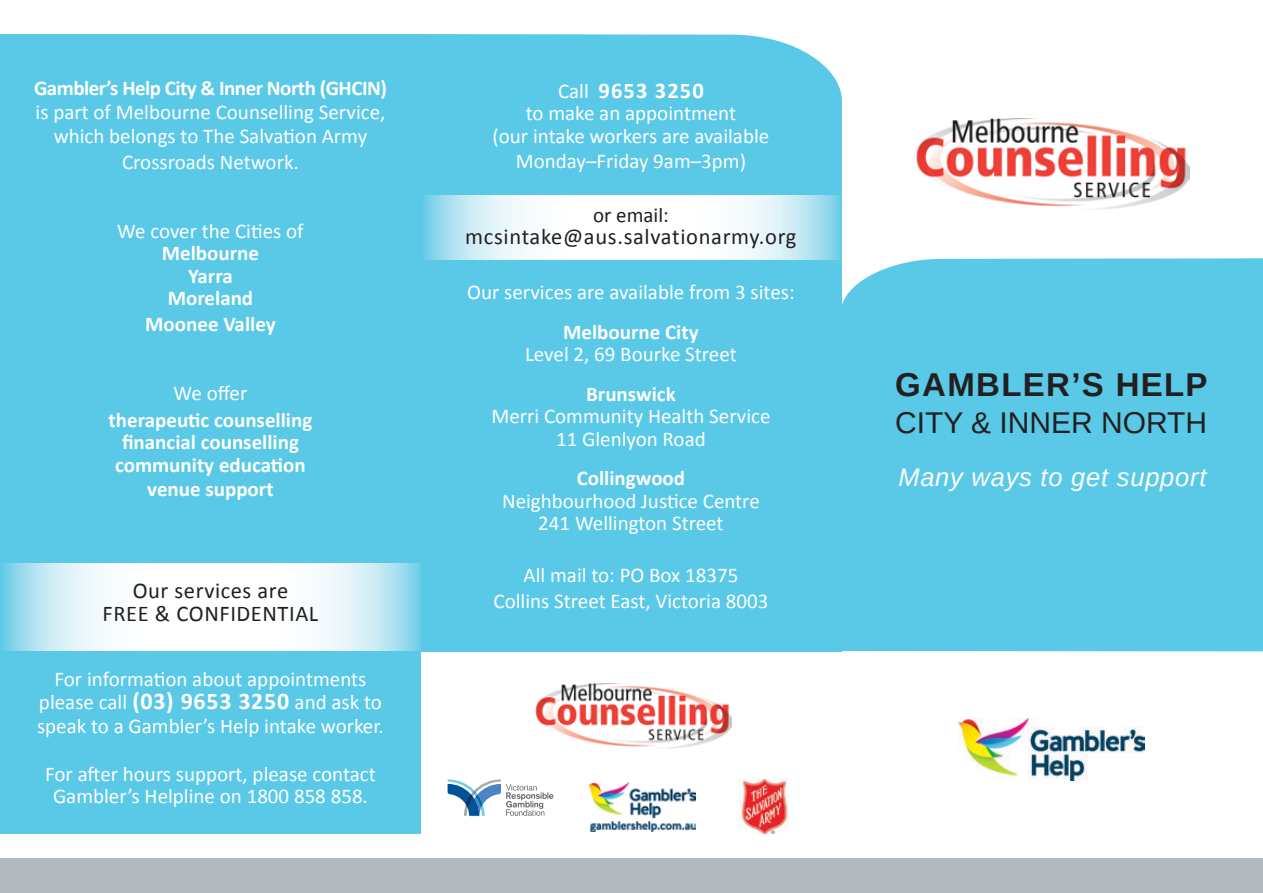
<style>
.page{position:relative;width:1263px;height:893px;background:#fff}
.page>*{position:absolute;margin:0;border:0;box-sizing:border-box;transform-origin:0 0}
.t1{font:700 33px "Arimo";letter-spacing:.04em;color:#231f20}
.t2{font:30px "Arimo";color:#231f20}
.t3{font:italic 25.5px "Arimo";letter-spacing:.03em;color:#fff}
.t4{font:22.5px/23.4px "Calibri";letter-spacing:.025em;color:#231f20;text-align:center}
.t5{font:700 22.5px "Calibri";letter-spacing:.05em;color:#fff}
.t6{font:21px/22.5px "Calibri";color:#fff;text-align:center}
.t7{font:700 21px/23px "Calibri";color:#fff;text-align:center}
.t8{font:700 21px "Calibri";letter-spacing:-.025em;color:#fff}
.t9{font:21px "Calibri";color:#231f20}
.s1{font-weight:700;font-size:24px}
.s2{font-weight:400;font-size:21px}
</style>
<div class="page">
<div style="left:421px;top:34px;width:421px;height:618px;background:#59c9e7"></div>
<div style="left:0;top:34px;width:421px;height:799px;background:#59c9e7"></div>
<div style="left:839px;top:257px;width:424px;height:395px;background:#59c9e7"></div>
<svg style="left:448px;top:779px;width:105px;height:37px"></svg>
<img style="left:737px;top:779px;width:51px;height:55px">
<img style="left:589px;top:782px;width:106px;height:49px">
<img style="left:535px;top:684px;width:196px;height:65px">
<svg style="left:421px;top:196px;width:419px;height:63px"></svg>
<svg style="left:4px;top:563px;width:416px;height:88px;background:#e2f4fa"></svg>
<img style="left:915px;top:118px;width:274px;height:91px">
<div style="left:0;top:859px;width:1263px;height:34px;background:#b2bac0"></div>
<img style="left:959px;top:719px;width:185px;height:61px">
<p class="t8" style="left:34px;top:74px;width:354px">Gambler’s Help City &amp; Inner North (GHCIN)</p>
<p class="t6" style="left:36px;top:100px;width:351px;line-height:24.6px">is part of Melbourne Counselling Service, which belongs to The Salvation Army<br>Crossroads Network.</p>
<p class="t6" style="left:117px;top:219px;width:188px">We cover the Cities of</p>
<p class="t7" style="left:162px;top:242px;width:99px;line-height:22.5px">Melbourne<br>Yarra<br>Moreland</p>
<p class="t7" style="left:145px;top:311px;width:132px">Moonee Valley</p>
<p class="t6" style="left:174px;top:381px;width:75px">We offer</p>
<p class="t7" style="left:109px;top:407px;width:205px">therapeutic counselling financial counselling community education venue support</p>
<p class="t4" style="left:103px;top:578px;width:217px">Our services are<br>FREE &amp; CONFIDENTIAL</p>
<p class="t6" style="left:37px;top:667px;width:348px;line-height:23.2px">For information about appointments please call <span class="s1">(03) 9653 3250</span> and ask to speak to a Gambler’s Help intake worker.</p>
<p class="t6" style="left:45px;top:762px;width:332px">For after hours support, please contact<br>Gambler’s Helpline on 1800 858 858.</p>
<p class="t5" style="left:558px;top:74px;width:147px"><span class="s2">Call</span> 9653 3250</p>
<p class="t6" style="left:492px;top:101px;width:278px">to make an appointment<br>(our intake workers are available</p>
<p class="t6" style="left:516px;top:149px;width:232px">Monday–Friday 9am–3pm)</p>
<p class="t9" style="left:593px;top:200px;width:77px">or email:</p>
<p class="t4" style="left:465px;top:224px;width:333px">mcsintake@aus.salvationarmy.org</p>
<p class="t6" style="left:467px;top:280px;width:329px">Our services are available from 3 sites:</p>
<p class="t7" style="left:563px;top:319px;width:137px">Melbourne City</p>
<p class="t6" style="left:525px;top:342px;width:213px">Level 2, 69 Bourke Street</p>
<p class="t7" style="left:586px;top:381px;width:91px">Brunswick</p>
<p class="t6" style="left:491px;top:404px;width:281px">Merri Community Health Service<br>11 Glenlyon Road</p>
<p class="t7" style="left:577px;top:466px;width:110px">Collingwood</p>
<p class="t6" style="left:502px;top:489px;width:259px">Neighbourhood Justice Centre<br>241 Wellington Street</p>
<p class="t6" style="left:493px;top:562px;width:277px;line-height:25.2px">All mail to: PO Box 18375<br>Collins Street East, Victoria 8003</p>
<h1 class="t1" style="left:895px;top:362px;width:314px">GAMBLER’S HELP</h1>
<h2 class="t2" style="left:895px;top:404px;width:313px">CITY &amp; INNER NORTH</h2>
<p class="t3" style="left:898px;top:460px;width:310px">Many ways to get support</p>
</div>
